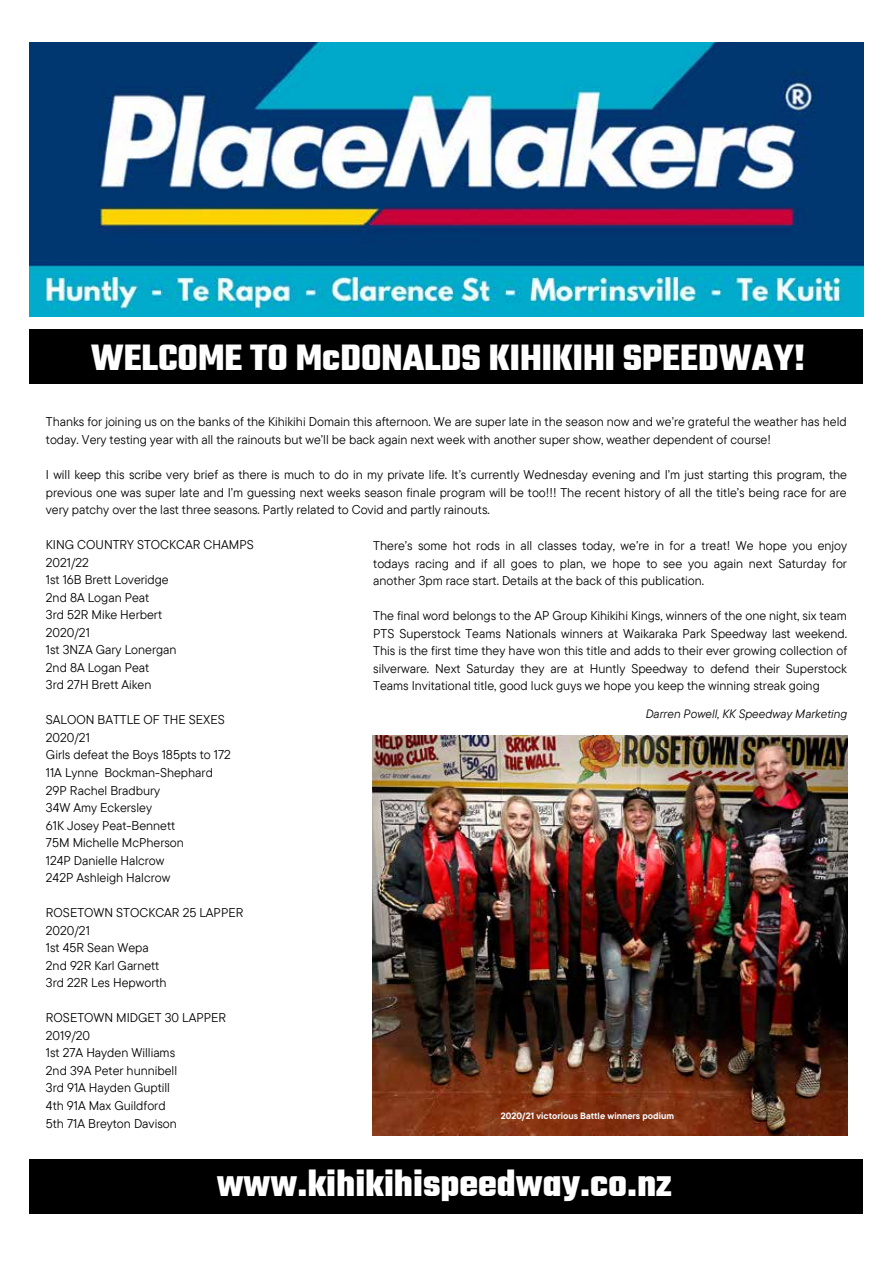
<style>
.page{position:relative;width:893px;height:1263px;background:#fff}
.page>*{position:absolute;margin:0;border:0;box-sizing:border-box;transform-origin:0 0}
.t1{font:700 39.6px "Teko";color:#fff}
.t2{font:12.75px/17.5px "TT Commons Pro";color:#000}
.t3{font:italic 12.15px "TT Commons Pro";color:#000}
.t4{font:700 9.15px "TT Commons Pro";color:#f9fafc}
</style>
<div class="page">
<img style="left:30px;top:43px;width:833px;height:273px">
<div style="left:30px;top:329px;width:833px;height:55px;background:#000"></div>
<div style="left:30px;top:1159px;width:833px;height:55px;background:#000"></div>
<img style="left:373px;top:736px;width:474px;height:399px">
<h1 class="t1" style="left:91px;top:332px;width:716px">WELCOME TO McDONALDS KIHIKIHI SPEEDWAY!</h1>
<p class="t2" style="left:46px;top:413px;width:802px">Thanks for joining us on the banks of the Kihikihi Domain this afternoon. We are super late in the season now and we’re grateful the weather has held today. Very testing year with all the rainouts but we’ll be back again next week with another super show, weather dependent of course!</p>
<p class="t2" style="left:46px;top:466px;width:803px;text-align:justify">I will keep this scribe very brief as there is much to do in my private life. It’s currently Wednesday evening and I’m just starting this program, the previous one was super late and I’m guessing next weeks season finale program will be too!!! The recent history of all the title’s being race for are very patchy over the last three seasons. Partly related to Covid and partly rainouts.</p>
<p class="t2" style="left:46px;top:536px;width:209px">KING COUNTRY STOCKCAR CHAMPS<br>2021/22<br>1st 16B Brett Loveridge<br>2nd 8A Logan Peat<br>3rd 52R Mike Herbert<br>2020/21<br>1st 3NZA Gary Lonergan<br>2nd 8A Logan Peat<br>3rd 27H Brett Aiken</p>
<p class="t2" style="left:46px;top:711px;width:187px">SALOON BATTLE OF THE SEXES<br>2020/21<br>Girls defeat the Boys 185pts to 172<br>11A Lynne Bockman-Shephard<br>29P Rachel Bradbury<br>34W Amy Eckersley<br>61K Josey Peat-Bennett<br>75M Michelle McPherson<br>124P Danielle Halcrow<br>242P Ashleigh Halcrow</p>
<p class="t2" style="left:46px;top:904px;width:199px">ROSETOWN STOCKCAR 25 LAPPER<br>2020/21<br>1st 45R Sean Wepa<br>2nd 92R Karl Garnett<br>3rd 22R Les Hepworth</p>
<p class="t2" style="left:46px;top:1009px;width:182px">ROSETOWN MIDGET 30 LAPPER<br>2019/20<br>1st 27A Hayden Williams<br>2nd 39A Peter hunnibell<br>3rd 91A Hayden Guptill<br>4th 91A Max Guildford<br>5th 71A Breyton Davison</p>
<p class="t2" style="left:373px;top:537px;width:475px;text-align:justify">There’s some hot rods in all classes today, we’re in for a treat! We hope you enjoy todays racing and if all goes to plan, we hope to see you again next Saturday for another 3pm race start. Details at the back of this publication.</p>
<p class="t2" style="left:373px;top:607px;width:475px;text-align:justify">The final word belongs to the AP Group Kihikihi Kings, winners of the one night, six team PTS Superstock Teams Nationals winners at Waikaraka Park Speedway last weekend.<br>This is the first time they have won this title and adds to their ever growing collection of silverware. Next Saturday they are at Huntly Speedway to defend their Superstock Teams Invitational title, good luck guys we hope you keep the winning streak going</p>
<p class="t3" style="left:646px;top:705px;width:203px">Darren Powell, KK Speedway Marketing</p>
<p class="t4" style="left:501px;top:1109px;width:175px">2020/21 victorious Battle winners podium</p>
<h1 class="t1" style="left:217px;top:1158px;width:456px">www.kihikihispeedway.co.nz</h1>
</div>
